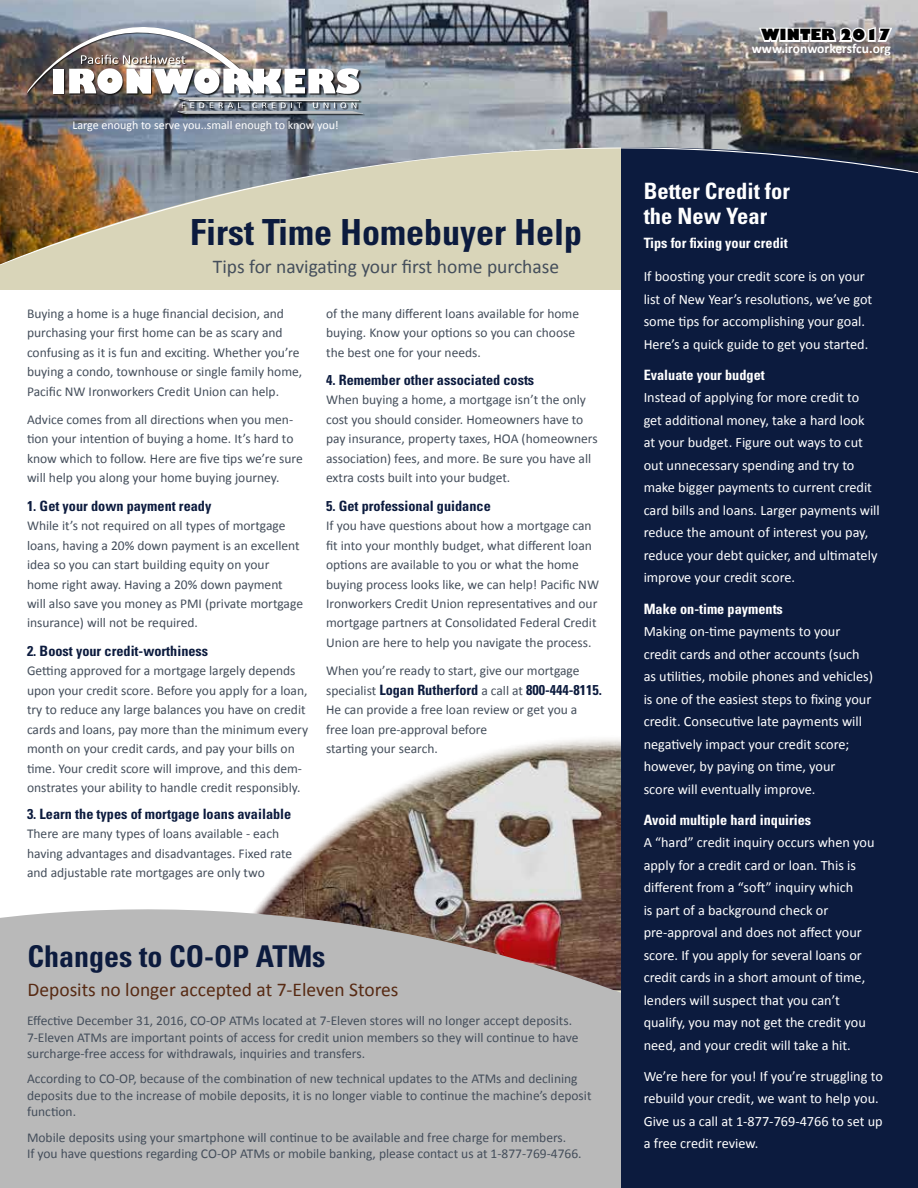
<style>
.page{position:relative;width:918px;height:1188px;background:#fff}
.page>*{position:absolute;margin:0;border:0;box-sizing:border-box;transform-origin:0 0}
.t1{font:700 condensed 36px "Univers";color:#0c1b3e}
.t2{font:700 condensed 30px "Univers";color:#0c1b3e}
.t3{font:700 condensed 22.5px/24.3px "Univers";color:#fff}
.t4{font:19.5px "Calibri";color:#572a13}
.t5{font:19.5px "Calibri";color:#444e5b}
.t6{font:800 15px "Gill Sans";color:#000}
.t7{font:14.25px/22.5px "Calibri";color:#fff}
.t8{font:700 condensed 14.25px "Univers";color:#0c1b3e}
.t9{font:700 condensed 14.25px "Univers";color:#fff}
.t10{font:13.5px/19.5px "Calibri";color:#444e5b}
.t11{font:700 13.5px "Calibri";color:#fff}
.t12{font:12px "Calibri";color:#fff}
.s1{font-family:"Calibri";font-weight:400;font-stretch:normal;font-size:13.5px;color:#444e5b}
</style>
<div class="page">
<div style="left:0;top:142px;width:634px;height:148px;background:#d9d5b9"></div>
<img style="left:273px;top:739px;width:348px;height:150px">
<svg style="left:0;top:889px;width:621px;height:299px;background:#b5b1b0"></svg>
<div style="left:621px;top:143px;width:297px;height:1045px;background:#0c1b3e"></div>
<img style="left:0;top:0;width:918px;height:264px">
<svg style="left:757px;top:25px;width:138px;height:20px"></svg>
<img style="left:27px;top:27px;width:336px;height:87px">
<p class="t12" style="left:72px;top:118px;width:268px">Large enough to serve you..small enough to know you!</p>
<h1 class="t1" style="left:190px;top:210px;width:394px">First Time Homebuyer Help</h1>
<h3 class="t5" style="left:213px;top:255px;width:348px">Tips for navigating your first home purchase</h3>
<p class="t10" style="left:27px;top:303px;width:277px">Buying a home is a huge financial decision, and purchasing your first home can be as scary and confusing as it is fun and exciting. Whether you’re buying a condo, townhouse or single family home, Pacific NW Ironworkers Credit Union can help.</p>
<p class="t10" style="left:27px;top:409px;width:277px">Advice comes from all directions when you men&shy;tion your intention of buying a home. It’s hard to know which to follow. Here are five tips we’re sure will help you along your home buying journey.</p>
<p class="t8" style="left:27px;top:497px;width:186px">1. Get your down payment ready</p>
<p class="t10" style="left:27px;top:515px;width:278px">While it’s not required on all types of mortgage loans, having a 20% down payment is an excellent idea so you can start building equity on your home right away. Having a 20% down payment will also save you money as PMI (private mortgage insurance) will not be required.</p>
<p class="t8" style="left:27px;top:642px;width:183px">2. Boost your credit-worthiness</p>
<p class="t10" style="left:27px;top:660px;width:283px">Getting approved for a mortgage largely depends upon your credit score. Before you apply for a loan, try to reduce any large balances you have on credit cards and loans, pay more than the minimum every month on your credit cards, and pay your bills on time. Your credit score will improve, and this dem&shy;onstrates your ability to handle credit responsibly.</p>
<p class="t8" style="left:27px;top:805px;width:266px">3. Learn the types of mortgage loans available</p>
<p class="t10" style="left:27px;top:823px;width:267px">There are many types of loans available - each having advantages and disadvantages. Fixed rate and adjustable rate mortgages are only two</p>
<p class="t10" style="left:326px;top:303px;width:254px">of the many different loans available for home buying. Know your options so you can choose the best one for your needs.</p>
<p class="t8" style="left:326px;top:371px;width:210px">4. Remember other associated costs</p>
<p class="t10" style="left:326px;top:390px;width:273px">When buying a home, a mortgage isn’t the only cost you should consider. Homeowners have to pay insurance, property taxes, HOA (homeowners association) fees, and more. Be sure you have all extra costs built into your budget.</p>
<p class="t8" style="left:326px;top:497px;width:166px">5. Get professional guidance</p>
<p class="t10" style="left:326px;top:515px;width:274px">If you have questions about how a mortgage can fit into your monthly budget, what different loan options are available to you or what the home buying process looks like, we can help! Pacific NW Ironworkers Credit Union representatives and our mortgage partners at Consolidated Federal Credit Union are here to help you navigate the process.</p>
<p class="t10" style="left:326px;top:660px;width:255px">When you’re ready to start, give our mortgage</p>
<p class="t8" style="left:326px;top:681px;width:277px"><span class="s1">specialist</span> Logan Rutherford <span class="s1">a call at</span> 800-444-8115.</p>
<p class="t10" style="left:326px;top:699px;width:253px">He can provide a free loan review or get you a free loan pre-approval before<br>starting your search.</p>
<h2 class="t2" style="left:27px;top:938px;width:300px">Changes to CO-OP ATMs</h2>
<h3 class="t4" style="left:27px;top:978px;width:373px">Deposits no longer accepted at 7-Eleven Stores</h3>
<p class="t10" style="left:27px;top:1012px;width:553px;line-height:16.5px">Effective December 31, 2016, CO-OP ATMs located at 7-Eleven stores will no longer accept deposits.<br>7-Eleven ATMs are important points of access for credit union members so they will continue to have surcharge-free access for withdrawals, inquiries and transfers.</p>
<p class="t10" style="left:27px;top:1070px;width:566px;line-height:16.5px">According to CO-OP, because of the combination of new technical updates to the ATMs and declining deposits due to the increase of mobile deposits, it is no longer viable to continue the machine’s deposit function.</p>
<p class="t10" style="left:27px;top:1128px;width:556px;line-height:16.5px">Mobile deposits using your smartphone will continue to be available and free charge for members.<br>If you have questions regarding CO-OP ATMs or mobile banking, please contact us at 1-877-769-4766.</p>
<p class="t6" style="left:761px;top:23px;width:131px">WINTER 2017</p>
<p class="t11" style="left:752px;top:40px;width:141px">www.ironworkersfcu.org</p>
<h3 class="t3" style="left:644px;top:179px;width:148px">Better Credit for the New Year</h3>
<p class="t9" style="left:644px;top:234px;width:146px">Tips for fixing your credit</p>
<p class="t7" style="left:644px;top:265px;width:230px">If boosting your credit score is on your list of New Year’s resolutions, we’ve got some tips for accomplishing your goal.<br>Here’s a quick guide to get you started.</p>
<p class="t9" style="left:644px;top:366px;width:123px">Evaluate your budget</p>
<p class="t7" style="left:644px;top:386px;width:238px">Instead of applying for more credit to get additional money, take a hard look<br>at your budget. Figure out ways to cut out unnecessary spending and try to make bigger payments to current credit card bills and loans. Larger payments will reduce the amount of interest you pay, reduce your debt quicker, and ultimately improve your credit score.</p>
<p class="t9" style="left:644px;top:600px;width:141px">Make on-time payments</p>
<p class="t7" style="left:644px;top:619px;width:231px">Making on-time payments to your credit cards and other accounts (such as utilities, mobile phones and vehicles) is one of the easiest steps to fixing your credit. Consecutive late payments will negatively impact your credit score; however, by paying on time, your<br>score will eventually improve.</p>
<p class="t9" style="left:644px;top:811px;width:169px">Avoid multiple hard inquiries</p>
<p class="t7" style="left:644px;top:831px;width:232px">A “hard” credit inquiry occurs when you apply for a credit card or loan. This is different from a “soft” inquiry which<br>is part of a background check or pre-approval and does not affect your score. If you apply for several loans or credit cards in a short amount of time, lenders will suspect that you can’t qualify, you may not get the credit you need, and your credit will take a hit.</p>
<p class="t7" style="left:644px;top:1064px;width:241px">We’re here for you! If you’re struggling to rebuild your credit, we want to help you.<br>Give us a call at 1-877-769-4766 to set up a free credit review.</p>
</div>
